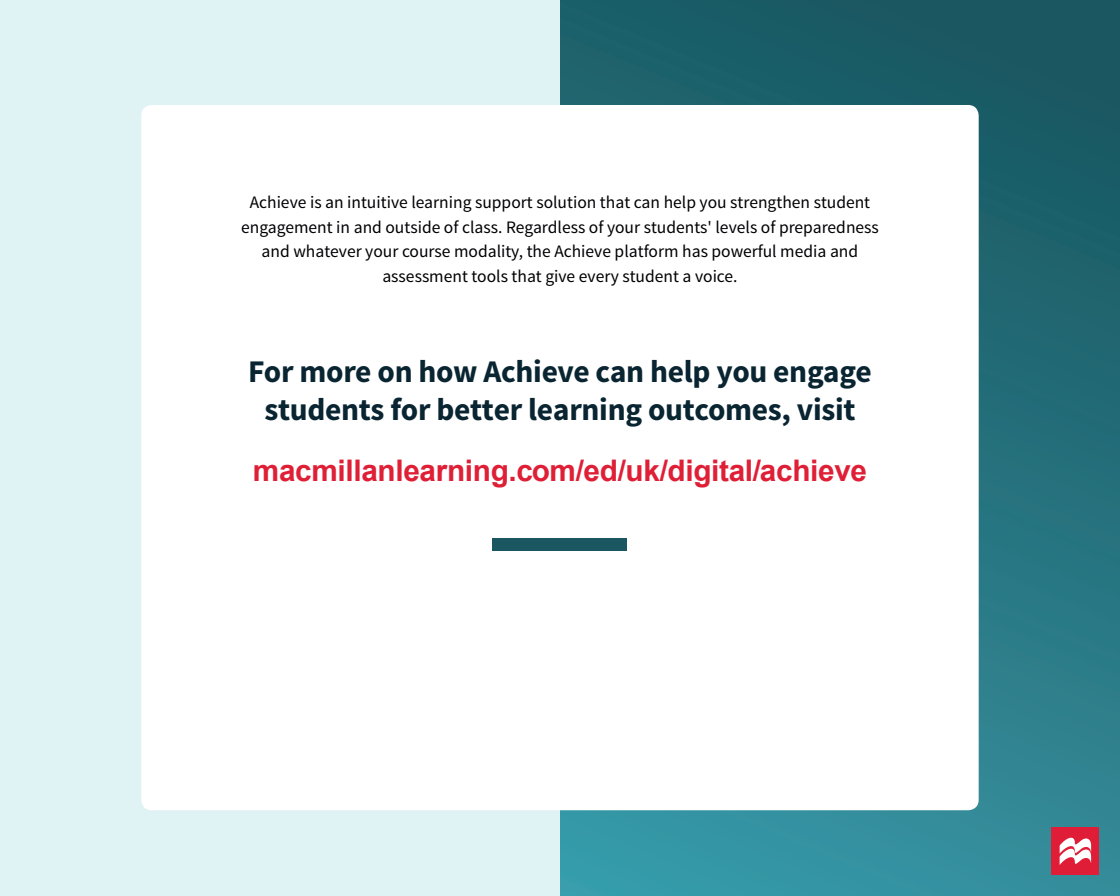
<style>
.page{position:relative;width:1120px;height:896px;background:#fff}
.page>*{position:absolute;margin:0;border:0;box-sizing:border-box;transform-origin:0 0}
.t1{font:700 31.5px/37.8px "Source Sans Pro";letter-spacing:-.01em;color:#0a2532;text-align:center}
.t2{font:700 29.75px "Arial";letter-spacing:-.01em;color:#df1f36}
.t3{font:17.5px/24.5px "Source Sans Pro";color:#010103;text-align:center}
</style>
<div class="page">
<svg style="left:560px;top:0;width:560px;height:896px;background:#25717d"></svg>
<div style="left:1052px;top:828px;width:47px;height:47px;background:#df1d36"></div>
<svg style="left:1060px;top:837px;width:31px;height:28px"></svg>
<div style="left:0;top:0;width:560px;height:896px;background:#dff2f4"></div>
<div style="left:141px;top:105px;width:838px;height:705px;background:#fff;border-radius:10px"></div>
<div style="left:493px;top:538px;width:134px;height:12px;background:#1b5761"></div>
<p class="t3" style="left:241px;top:190px;width:639px">Achieve is an intuitive learning support solution that can help you strengthen student engagement in and outside of class. Regardless of your students' levels of preparedness and whatever your course modality, the Achieve platform has powerful media and assessment tools that give every student a voice.</p>
<h1 class="t1" style="left:248px;top:354px;width:625px">For more on how Achieve can help you engage students for better learning outcomes, visit</h1>
<h2 class="t2" style="left:253px;top:449px;width:616px">macmillanlearning.com/ed/uk/digital/achieve</h2>
</div>
